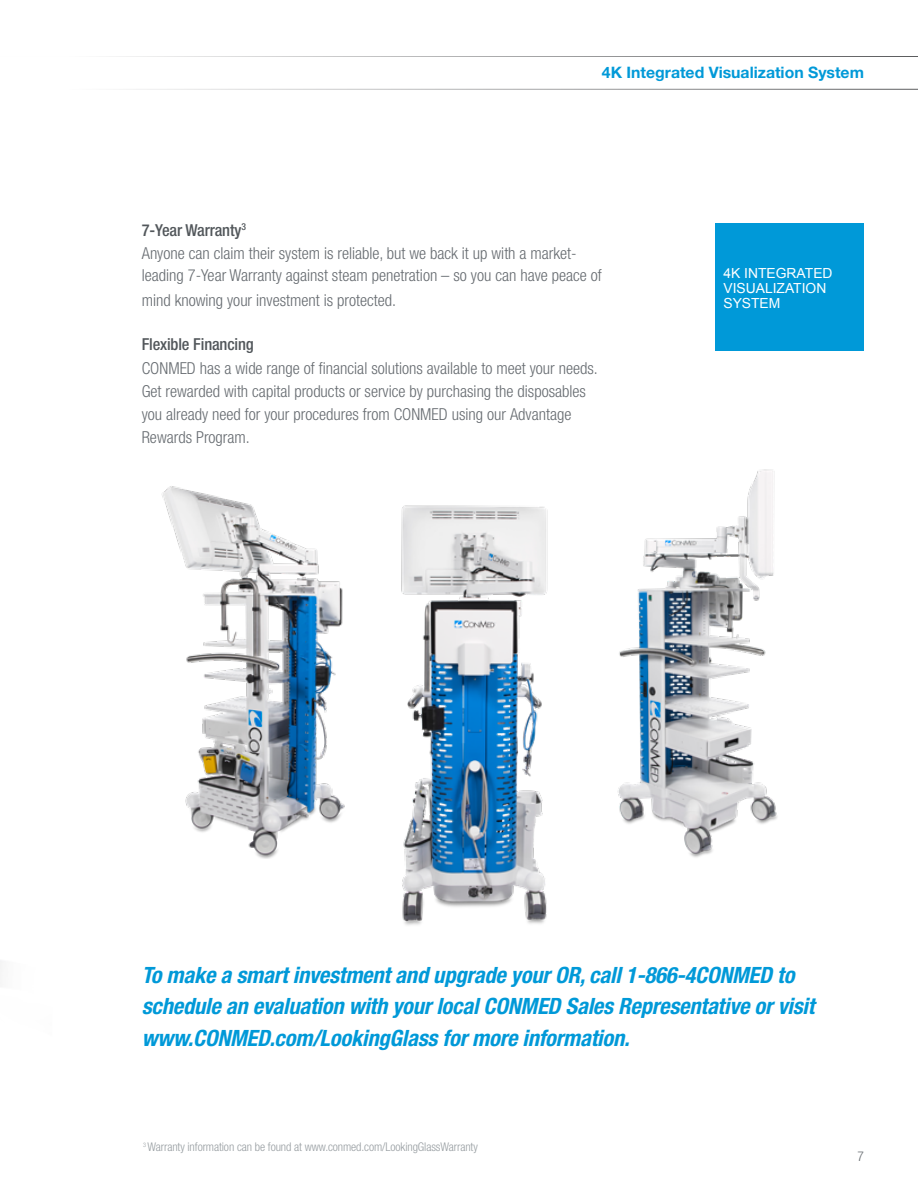
<style>
.page{position:relative;width:918px;height:1188px;background:#fff}
.page>*{position:absolute;margin:0;border:0;box-sizing:border-box;transform-origin:0 0}
.t1{font:italic 700 condensed 22.5px/31.5px "Helvetica Neue LT Std";letter-spacing:-.01em;color:#0099d8}
.t2{font:300 condensed 16.5px/23.2px "Helvetica Neue LT Std";color:#676c71}
.t3{font:500 condensed 16.5px "Helvetica Neue LT Std";letter-spacing:-.01em;color:#52575b}
.t4{font:700 15.75px "Helvetica Neue LT Std";color:#0099d8}
.t5{font:13.8px/15px "Arial";color:#fff}
.t6{font:300 condensed 13.5px "Helvetica Neue LT Std";color:#676c71}
.t7{font:300 condensed 12px "Helvetica Neue LT Std";letter-spacing:-.01em;color:#979da1}
.s1{font-weight:500;color:#52575b}
</style>
<div class="page">
<hr style="left:0;top:89px;width:918px;height:1px;background:#58595b">
<hr style="left:0;top:56px;width:918px;height:1px;background:#58595b">
<div style="left:716px;top:224px;width:148px;height:127px;background:#0099d8"></div>
<img style="left:162px;top:486px;width:183px;height:372px">
<img style="left:401px;top:505px;width:147px;height:420px">
<img style="left:617px;top:469px;width:160px;height:389px">
<p class="t4" style="left:602px;top:63px;width:264px">4K Integrated Visualization System</p>
<p class="t2" style="left:142px;top:218px;width:436px;line-height:23.7px"><span class="s1">7-Year Warranty</span><sup>3<br></sup>Anyone can claim their system is reliable, but we back it up with a market-</p>
<p class="t2" style="left:142px;top:263px;width:462px;line-height:24.8px">leading 7-Year Warranty against steam penetration – so you can have peace of mind knowing your investment is protected.</p>
<p class="t3" style="left:142px;top:335px;width:114px">Flexible Financing</p>
<p class="t2" style="left:142px;top:356px;width:458px">CONMED has a wide range of financial solutions available to meet your needs.<br>Get rewarded with capital products or service by purchasing the disposables you already need for your procedures from CONMED using our Advantage Rewards Program.</p>
<p class="t5" style="left:723px;top:265px;width:111px">4K INTEGRATED<br>VISUALIZATION<br>SYSTEM</p>
<h1 class="t1" style="left:142px;top:959px;width:674px">To make a smart investment and upgrade your OR, call 1-866-4CONMED to schedule an evaluation with your local CONMED Sales Representative or visit www.CONMED.com/LookingGlass for more information.</h1>
<p class="t7" style="left:143px;top:1139px;width:336px"><sup>3</sup> Warranty information can be found at www.conmed.com/LookingGlassWarranty</p>
<p class="t6" style="left:858px;top:1148px;width:8px">7</p>
</div>
